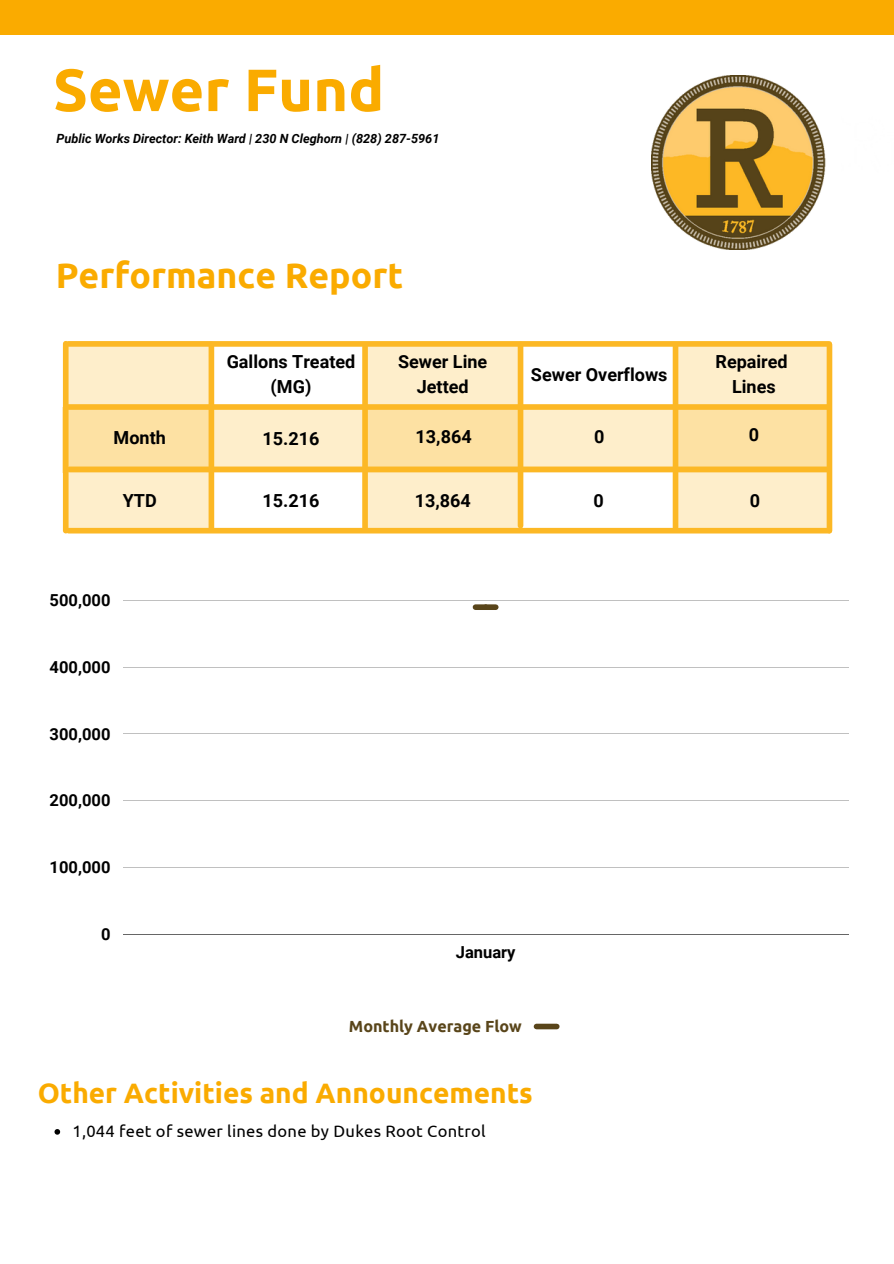
<style>
.page{position:relative;width:894px;height:1264px;background:#fff}
.page>*{position:absolute;margin:0;border:0;box-sizing:border-box;transform-origin:0 0}
.t1{font:700 59.55px "Ubuntu";color:#faab00}
.t2{font:700 35.55px "Ubuntu";color:#faab00}
.t3{font:700 28.05px "Ubuntu";color:#faab00}
.t4{font:700 18px "Roboto";color:#000}
.t5{font:700 16.5px "Roboto";color:#000}
.t6{font:16.5px "Ubuntu";letter-spacing:.015em;color:#000}
.t7{font:700 16.05px "Ubuntu";color:#59451a}
.t8{font:italic 700 12.6px "Roboto";color:#000}
</style>
<div class="page">
<hr style="left:123px;top:600px;width:725px;height:1px;background:#000">
<hr style="left:123px;top:667px;width:725px;height:1px;background:#000">
<hr style="left:123px;top:733px;width:725px;height:1px;background:#000">
<hr style="left:123px;top:800px;width:725px;height:1px;background:#000">
<hr style="left:123px;top:867px;width:725px;height:1px;background:#000">
<hr style="left:123px;top:933px;width:725px;height:1px;background:#000">
<div style="left:0;top:0;width:893px;height:35px;background:#faab00"></div>
<div style="left:536px;top:1023px;width:20px;height:6px;background:#59451a"></div>
<img style="left:651px;top:76px;width:175px;height:173px">
<svg style="left:54px;top:1129px;width:6px;height:5px"></svg>
<div style="left:62px;top:407px;width:763px;height:65px;background:#feeecb"></div>
<svg style="left:368px;top:347px;width:152px;height:181px;background:#fde9bd"></svg>
<svg style="left:67px;top:341px;width:141px;height:187px;background:#fde9bd"></svg>
<svg style="left:678px;top:347px;width:148px;height:181px;background:#fde9bc"></svg>
<div style="left:69px;top:341px;width:760px;height:6px;background:#fcb825"></div>
<div style="left:69px;top:404px;width:760px;height:6px;background:#fcb825"></div>
<div style="left:69px;top:466px;width:757px;height:6px;background:#fcb825"></div>
<div style="left:68px;top:528px;width:761px;height:5px;background:#fcb825"></div>
<div style="left:826px;top:345px;width:6px;height:185px;background:#fcb825"></div>
<div style="left:517px;top:344px;width:6px;height:182px;background:#fcb825"></div>
<div style="left:208px;top:344px;width:6px;height:186px;background:#fcb825"></div>
<div style="left:63px;top:344px;width:6px;height:186px;background:#fcb825"></div>
<div style="left:362px;top:347px;width:6px;height:181px;background:#fcb825"></div>
<div style="left:672px;top:346px;width:6px;height:181px;background:#fcb825"></div>
<div style="left:475px;top:604px;width:20px;height:6px;background:#59451a"></div>
<p class="t1" style="left:53px;top:56px;width:332px">Sewer Fund</p>
<p class="t8" style="left:57px;top:131px;width:384px">Public Works Director: Keith Ward | 230 N Cleghorn | (828) 287-5961</p>
<p class="t2" style="left:56px;top:254px;width:349px">Performance Report</p>
<p class="t4" style="left:114px;top:427px;width:54px">Month</p>
<p class="t4" style="left:123px;top:490px;width:35px">YTD</p>
<p class="t4" style="left:227px;top:352px;width:130px">Gallons Treated</p>
<p class="t4" style="left:270px;top:376px;width:42px">(MG)</p>
<p class="t4" style="left:398px;top:352px;width:91px">Sewer Line</p>
<p class="t4" style="left:416px;top:376px;width:53px">Jetted</p>
<p class="t4" style="left:262px;top:428px;width:58px">15.216</p>
<p class="t4" style="left:415px;top:426px;width:58px">13,864</p>
<p class="t4" style="left:262px;top:490px;width:58px">15.216</p>
<p class="t4" style="left:414px;top:490px;width:58px">13,864</p>
<p class="t4" style="left:531px;top:364px;width:138px">Sewer Overflows</p>
<p class="t4" style="left:594px;top:426px;width:12px">0</p>
<p class="t4" style="left:593px;top:490px;width:12px">0</p>
<p class="t5" style="left:50px;top:590px;width:62px">500,000</p>
<p class="t5" style="left:50px;top:657px;width:62px">400,000</p>
<p class="t5" style="left:50px;top:724px;width:62px">300,000</p>
<p class="t5" style="left:50px;top:791px;width:62px">200,000</p>
<p class="t5" style="left:50px;top:857px;width:62px">100,000</p>
<p class="t5" style="left:101px;top:924px;width:11px">0</p>
<p class="t5" style="left:455px;top:942px;width:61px">January</p>
<p class="t7" style="left:349px;top:1016px;width:174px">Monthly Average Flow</p>
<p class="t3" style="left:38px;top:1076px;width:496px">Other Activities and Announcements</p>
<p class="t6" style="left:72px;top:1121px;width:414px">1,044 feet of sewer lines done by Dukes Root Control</p>
<p class="t4" style="left:715px;top:352px;width:74px">Repaired</p>
<p class="t4" style="left:731px;top:376px;width:45px">Lines</p>
<p class="t4" style="left:748px;top:424px;width:12px">0</p>
<p class="t4" style="left:749px;top:490px;width:12px">0</p>
</div>
